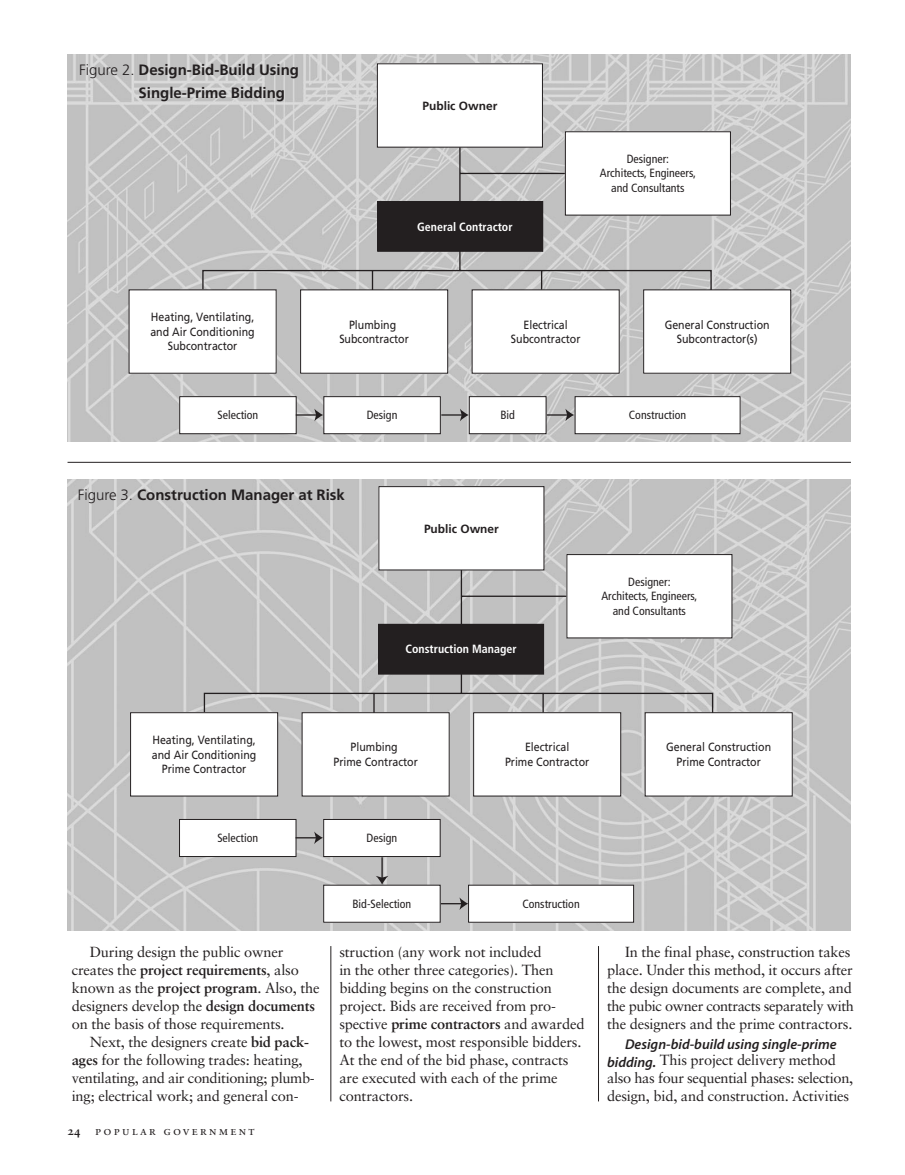
<style>
.page{position:relative;width:905px;height:1175px;background:#fff}
.page>*{position:absolute;margin:0;border:0;box-sizing:border-box;transform-origin:0 0}
.t1{font:700 15px/22.8px "Frutiger";color:#231f20}
.t2{font:14.7px/18px "Sabon";letter-spacing:-.01em;color:#231f20}
.t3{font:14.25px "Myriad MM It 565 600";color:#231f20}
.t4{font:12.15px "Sabon Roman SC";letter-spacing:.185em;color:#231f20}
.t5{font:11.85px/14.5px "Frutiger";color:#231f20;text-align:center;scale:.89 1}
.t6{font:condensed 11.85px/14.5px "Frutiger";color:#231f20;text-align:center}
.t7{font:700 condensed 11.85px "Frutiger";color:#fff}
.t8{font:700 11.85px "Frutiger";color:#231f20}
.s1{font-weight:300}
.s2{font-weight:700}
.s3{font-family:"Sabon Bold Os F"}
</style>
<div class="page">
<img style="left:68px;top:479px;width:782px;height:451px">
<img style="left:68px;top:54px;width:782px;height:388px">
<div style="left:377px;top:64px;width:165px;height:83px;background:#fff"></div>
<div style="left:565px;top:132px;width:165px;height:83px;background:#fff"></div>
<div style="left:565px;top:131px;width:165px;height:84px;border:1px solid #231f20"></div>
<div style="left:129px;top:290px;width:147px;height:83px;background:#fff"></div>
<div style="left:300px;top:290px;width:147px;height:83px;background:#fff"></div>
<div style="left:300px;top:289px;width:148px;height:84px;border:1px solid #231f20"></div>
<div style="left:472px;top:290px;width:147px;height:83px;background:#fff"></div>
<div style="left:643px;top:290px;width:147px;height:83px;background:#fff"></div>
<div style="left:643px;top:289px;width:148px;height:84px;border:1px solid #231f20"></div>
<div style="left:180px;top:396px;width:116px;height:38px;background:#fff"></div>
<div style="left:179px;top:396px;width:117px;height:38px;border:1px solid #231f20"></div>
<div style="left:324px;top:396px;width:116px;height:38px;background:#fff"></div>
<div style="left:323px;top:396px;width:117px;height:38px;border:1px solid #231f20"></div>
<div style="left:469px;top:396px;width:77px;height:38px;background:#fff"></div>
<div style="left:469px;top:396px;width:77px;height:38px;border:1px solid #231f20"></div>
<div style="left:575px;top:396px;width:165px;height:38px;background:#fff"></div>
<div style="left:574px;top:396px;width:166px;height:38px;border:1px solid #231f20"></div>
<svg style="left:296px;top:409px;width:27px;height:12px"></svg>
<svg style="left:441px;top:409px;width:27px;height:12px"></svg>
<svg style="left:546px;top:409px;width:28px;height:12px"></svg>
<svg style="left:201px;top:146px;width:511px;height:145px"></svg>
<div style="left:377px;top:201px;width:165px;height:50px;background:#231f20"></div>
<div style="left:377px;top:201px;width:166px;height:51px;border:1px solid #231f20"></div>
<div style="left:379px;top:486px;width:165px;height:84px;background:#fff"></div>
<div style="left:378px;top:486px;width:166px;height:84px;border:1px solid #231f20"></div>
<div style="left:567px;top:554px;width:165px;height:84px;background:#fff"></div>
<div style="left:566px;top:554px;width:166px;height:84px;border:1px solid #231f20"></div>
<div style="left:131px;top:712px;width:147px;height:84px;background:#fff"></div>
<div style="left:130px;top:712px;width:148px;height:84px;border:1px solid #231f20"></div>
<div style="left:302px;top:712px;width:147px;height:84px;background:#fff"></div>
<div style="left:473px;top:712px;width:147px;height:84px;background:#fff"></div>
<div style="left:473px;top:712px;width:148px;height:84px;border:1px solid #231f20"></div>
<div style="left:645px;top:712px;width:147px;height:84px;background:#fff"></div>
<div style="left:179px;top:819px;width:117px;height:37px;background:#fff"></div>
<div style="left:179px;top:819px;width:117px;height:38px;border:1px solid #231f20"></div>
<div style="left:323px;top:819px;width:117px;height:37px;background:#fff"></div>
<div style="left:323px;top:819px;width:117px;height:38px;border:1px solid #231f20"></div>
<div style="left:468px;top:885px;width:165px;height:37px;background:#fff"></div>
<svg style="left:295px;top:831px;width:28px;height:13px"></svg>
<hr style="left:381px;top:857px;width:2px;height:21px;background:#231f20">
<svg style="left:376px;top:875px;width:12px;height:9px"></svg>
<svg style="left:441px;top:897px;width:27px;height:13px"></svg>
<svg style="left:203px;top:568px;width:511px;height:146px;background:#b6b6b6"></svg>
<div style="left:323px;top:885px;width:117px;height:37px;background:#fff"></div>
<hr style="left:330px;top:946px;width:1px;height:155px;background:#231f20">
<hr style="left:598px;top:946px;width:1px;height:155px;background:#231f20">
<hr style="left:68px;top:462px;width:782px;height:1px;background:#231f20">
<p class="t1" style="left:138px;top:59px;width:162px;text-indent:-59px"><span class="s1">Figure 2.</span> Design-Bid-Build Using<br>Single-Prime Bidding</p>
<p class="t8" style="left:422px;top:101px;width:76px">Public Owner</p>
<p class="t7" style="left:417px;top:222px;width:97px">General Contractor</p>
<p class="t6" style="left:600px;top:152px;width:97px">Designer:<br>Architects, Engineers, and Consultants</p>
<p class="t5" style="left:150px;top:311px;width:119px">Heating, Ventilating, and Air Conditioning<br>Subcontractor</p>
<p class="t5" style="left:339px;top:318px;width:80px">Plumbing<br>Subcontractor</p>
<p class="t5" style="left:511px;top:318px;width:80px">Electrical<br>Subcontractor</p>
<p class="t5" style="left:664px;top:318px;width:119px">General Construction<br>Subcontractor(s)</p>
<p class="t6" style="left:217px;top:409px;width:42px">Selection</p>
<p class="t6" style="left:367px;top:409px;width:32px">Design</p>
<p class="t6" style="left:500px;top:409px;width:16px">Bid</p>
<p class="t6" style="left:629px;top:409px;width:59px">Construction</p>
<p class="t1" style="left:78px;top:484px;width:268px"><span class="s1">Figure 3.</span> Construction Manager at Risk</p>
<p class="t8" style="left:424px;top:523px;width:76px">Public Owner</p>
<p class="t7" style="left:405px;top:644px;width:112px">Construction Manager</p>
<p class="t6" style="left:601px;top:575px;width:97px">Designer:<br>Architects, Engineers, and Consultants</p>
<p class="t5" style="left:152px;top:733px;width:119px">Heating, Ventilating, and Air Conditioning<br>Prime Contractor</p>
<p class="t5" style="left:333px;top:741px;width:96px">Plumbing<br>Prime Contractor</p>
<p class="t5" style="left:505px;top:741px;width:96px">Electrical<br>Prime Contractor</p>
<p class="t5" style="left:666px;top:741px;width:119px">General Construction<br>Prime Contractor</p>
<p class="t6" style="left:217px;top:831px;width:42px">Selection</p>
<p class="t6" style="left:366px;top:831px;width:32px">Design</p>
<p class="t6" style="left:352px;top:897px;width:60px">Bid-Selection</p>
<p class="t6" style="left:522px;top:897px;width:59px">Construction</p>
<p class="t2" style="left:72px;top:944px;width:249px;text-indent:18px">During design the public owner creates the <span class="s2">project requirements</span>, also known as the <span class="s2">project program</span>. Also, the designers develop the <span class="s2">design documents </span>on the basis of those requirements.</p>
<p class="t2" style="left:72px;top:1034px;width:244px;text-indent:18px">Next, the designers create <span class="s2">bid pack&shy;ages</span> for the following trades: heating, ventilating, and air conditioning; plumb&shy;ing; electrical work; and general con-</p>
<p class="t4" style="left:68px;top:1125px;width:188px"><span class="s3">24</span> popular government</p>
<p class="t2" style="left:339px;top:944px;width:247px">struction (any work not included<br>in the other three categories). Then bidding begins on the construction project. Bids are received from pro&shy;spective <span class="s2">prime contractors</span> and awarded to the lowest, most responsible bidders.<br>At the end of the bid phase, contracts are executed with each of the prime contractors.</p>
<p class="t2" style="left:607px;top:944px;width:248px;text-indent:18px">In the final phase, construction takes place. Under this method, it occurs after the design documents are complete, and the pubic owner contracts separately with the designers and the prime contractors.</p>
<p class="t3" style="left:625px;top:1038px;width:213px">Design-bid-build using single-prime</p>
<p class="t2" style="left:607px;top:1052px;width:248px"><sub>bidding.</sub> This project delivery method also has four sequential phases: selection, design, bid, and construction. Activities</p>
</div>
